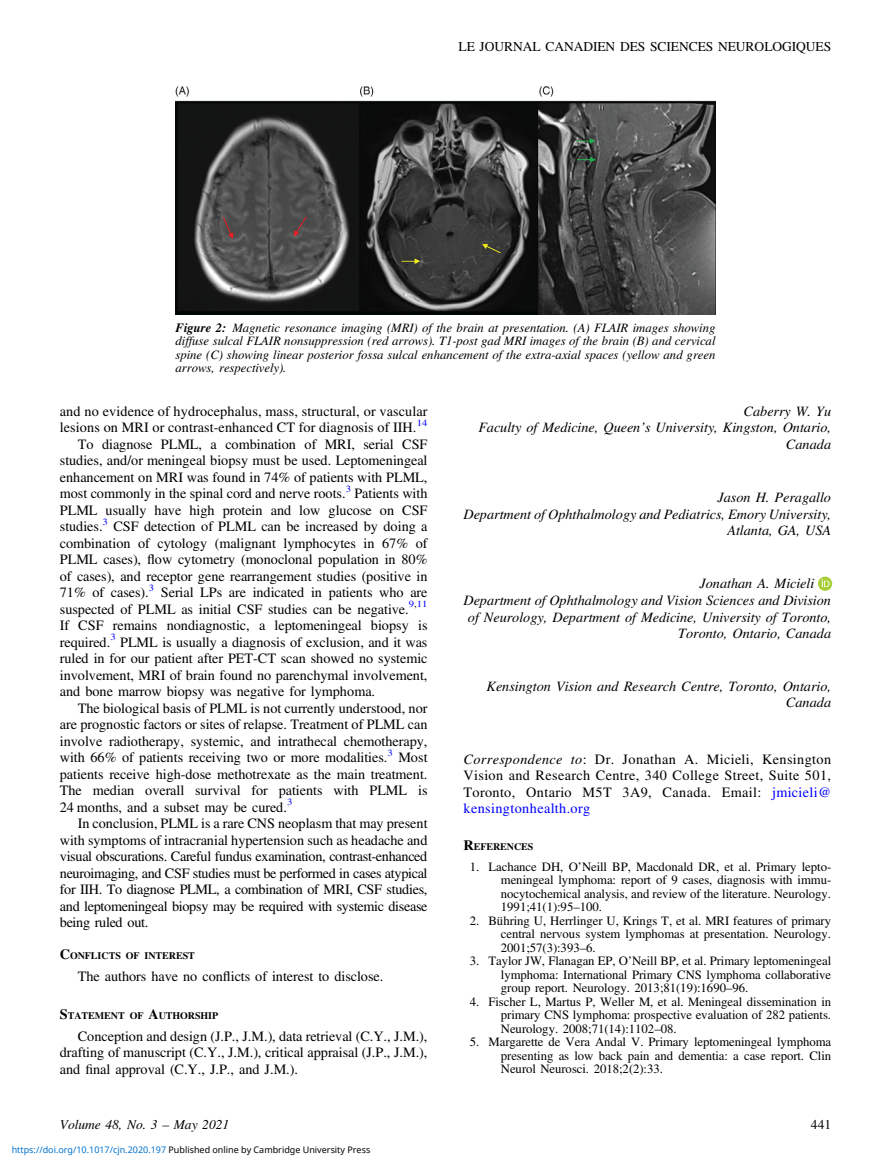
<style>
.page{position:relative;width:891px;height:1174px;background:#fff}
.page>*{position:absolute;margin:0;border:0;box-sizing:border-box;transform-origin:0 0}
.t1{font:14.25px/16.5px "Adv O Tf 9433 e 2 d";color:#000;text-align:justify}
.t2{font:14.25px/16.5px "Adv O Tb 4 af 3 d 5 d.I";color:#000;text-align:right}
.t3{font:14.25px "Adv O Tf 9433 e 2 d";letter-spacing:-.02em;color:#000}
.t4{font:13.5px "Adv O Tf 9433 e 2 d";color:#000}
.t5{font:13.5px "Adv O Tb 4 af 3 d 5 d.I";color:#000}
.t6{font:12.75px/13.5px "Adv O Tf 9433 e 2 d";color:#000;text-align:justify}
.t7{font:12.75px/13.5px "Adv O Tb 4 af 3 d 5 d.I";color:#000;text-align:justify}
.t8{font:9.9px "Adv OT9 d 60 b 855.B";color:#000}
.t9{font:9px "Noto Sans";color:#000}
.s1{font-family:"Adv OT564 e 738 a.BI"}
.s2{font-family:"Adv O Tf 9433 e 2 d+fb"}
.s3{font-size:14.25px}
.s4{font-style:inherit}
.s5{font-family:"Adv O Tb 4 af 3 d 5 d.I"}
.s6{color:#00f}
.s7{color:#0172cf}
</style>
<div class="page">
<svg style="left:818px;top:577px;width:14px;height:14px"></svg>
<svg style="left:822px;top:579px;width:7px;height:8px"></svg>
<img style="left:176px;top:86px;width:539px;height:229px">
<p class="t4" style="left:459px;top:42px;width:374px">LE JOURNAL CANADIEN DES SCIENCES NEUROLOGIQUES</p>
<p class="t7" style="left:176px;top:322px;width:541px"><span class="s1">Figure 2:</span> Magnetic resonance imaging (MRI) of the brain at presentation. (A) FLAIR images showing diffuse sulcal FLAIR nonsuppression (red arrows). T1-post gad MRI images of the brain (B) and cervical spine (C) showing linear posterior fossa sulcal enhancement of the extra-axial spaces (yellow and green arrows, respectively).</p>
<p class="t1" style="left:60px;top:404px;width:369px">and no evidence of hydrocephalus, mass, structural, or vascular</p>
<p class="t1" style="left:60px;top:421px;width:369px">lesions on MRI or contrast-enhanced CT for diagnosis of IIH.<sup>14</sup></p>
<p class="t1" style="left:78px;top:437px;width:351px">To diagnose PLML, a combination of MRI, serial CSF</p>
<p class="t1" style="left:60px;top:454px;width:369px">studies, and/or meningeal biopsy must be used. Leptomeningeal</p>
<p class="t1" style="left:60px;top:470px;width:369px">enhancement on MRI was found in 74% of patients with PLML,</p>
<p class="t1" style="left:60px;top:487px;width:369px">most commonly in the spinal cord and nerve roots.<sup>3</sup> Patients with</p>
<p class="t1" style="left:60px;top:503px;width:369px">PLML usually have high protein and low glucose on CSF</p>
<p class="t1" style="left:60px;top:520px;width:369px">studies.<sup>3</sup> CSF detection of PLML can be increased by doing a</p>
<p class="t1" style="left:60px;top:536px;width:369px">combination of cytology (malignant lymphocytes in 67% of</p>
<p class="t1" style="left:60px;top:553px;width:369px">PLML cases), <span class="s2">fl</span>ow cytometry (monoclonal population in 80%</p>
<p class="t1" style="left:60px;top:569px;width:369px">of cases), and receptor gene rearrangement studies (positive in</p>
<p class="t1" style="left:60px;top:586px;width:369px">71% of cases).<sup>3</sup> Serial LPs are indicated in patients who are</p>
<p class="t1" style="left:60px;top:602px;width:369px">suspected of PLML as initial CSF studies can be negative.<sup>9</sup><sup>,</sup><sup>11</sup></p>
<p class="t1" style="left:60px;top:619px;width:369px">If CSF remains nondiagnostic, a leptomeningeal biopsy is</p>
<p class="t1" style="left:60px;top:635px;width:369px">required.<sup>3</sup> PLML is usually a diagnosis of exclusion, and it was</p>
<p class="t1" style="left:60px;top:652px;width:369px">ruled in for our patient after PET-CT scan showed no systemic</p>
<p class="t1" style="left:60px;top:668px;width:369px">involvement, MRI of brain found no parenchymal involvement,</p>
<p class="t1" style="left:60px;top:685px;width:317px">and bone marrow biopsy was negative for lymphoma.</p>
<p class="t1" style="left:78px;top:701px;width:351px">The biological basis of PLML is not currently understood, nor</p>
<p class="t1" style="left:60px;top:718px;width:369px">are prognostic factors or sites of relapse. Treatment of PLML can</p>
<p class="t1" style="left:60px;top:734px;width:369px">involve radiotherapy, systemic, and intrathecal chemotherapy,</p>
<p class="t1" style="left:60px;top:751px;width:369px">with 66% of patients receiving two or more modalities.<sup>3</sup> Most</p>
<p class="t1" style="left:60px;top:767px;width:369px">patients receive high-dose methotrexate as the main treatment.</p>
<p class="t1" style="left:60px;top:784px;width:369px">The median overall survival for patients with PLML is</p>
<p class="t1" style="left:60px;top:800px;width:234px">24 months, and a subset may be cured.<sup>3</sup></p>
<p class="t1" style="left:78px;top:817px;width:351px">In conclusion, PLML is a rare CNS neoplasm that may present</p>
<p class="t1" style="left:60px;top:833px;width:369px">with symptoms of intracranial hypertension such as headache and</p>
<p class="t3" style="left:60px;top:852px;width:369px">visual obscurations. Careful fundus examination, contrast-enhanced</p>
<p class="t3" style="left:60px;top:868px;width:369px">neuroimaging, and CSF studies must be performed in cases atypical</p>
<p class="t3" style="left:60px;top:885px;width:369px">for IIH. To diagnose PLML, a combination of MRI, CSF studies,</p>
<p class="t3" style="left:60px;top:901px;width:369px">and leptomeningeal biopsy may be required with systemic disease</p>
<p class="t1" style="left:60px;top:916px;width:90px">being ruled out.</p>
<p class="t8" style="left:60px;top:952px;width:136px"><span class="s3">C</span>ONFLICTS OF INTEREST</p>
<p class="t1" style="left:78px;top:970px;width:307px">The authors have no con<span class="s2">fl</span>icts of interest to disclose.</p>
<p class="t8" style="left:60px;top:1012px;width:160px"><span class="s3">S</span>TATEMENT OF <span class="s3">A</span>UTHORSHIP</p>
<p class="t1" style="left:60px;top:1029px;width:369px;text-indent:18px">Conception and design (J.P., J.M.), data retrieval (C.Y., J.M.), drafting of manuscript (C.Y., J.M.), critical appraisal (J.P., J.M.), and <span class="s2">fi</span>nal approval (C.Y., J.P., and J.M.).</p>
<p class="t2" style="left:478px;top:404px;width:354px">Caberry W. Yu<br>Faculty of Medicine, Queen<span class="s4">’</span>s University, Kingston, Ontario,<br>Canada</p>
<p class="t2" style="left:463px;top:490px;width:369px">Jason H. Peragallo<br>Department of Ophthalmology and Pediatrics, Emory University,<br>Atlanta, GA, USA</p>
<p class="t2" style="left:700px;top:577px;width:116px">Jonathan A. Micieli</p>
<p class="t2" style="left:463px;top:593px;width:369px">Department of Ophthalmology and Vision Sciences and Division</p>
<p class="t2" style="left:468px;top:610px;width:365px">of Neurology, Department of Medicine, University of Toronto,</p>
<p class="t2" style="left:678px;top:626px;width:154px">Toronto, Ontario, Canada</p>
<p class="t2" style="left:487px;top:679px;width:346px">Kensington Vision and Research Centre, Toronto, Ontario,<br>Canada</p>
<p class="t1" style="left:463px;top:752px;width:369px"><span class="s5">Correspondence to</span>: Dr. Jonathan A. Micieli, Kensington Vision and Research Centre, 340 College Street, Suite 501, Toronto, Ontario M5T 3A9, Canada. Email: <span class="s6">jmicieli@ kensingtonhealth.org</span></p>
<p class="t8" style="left:463px;top:844px;width:71px"><span class="s3">R</span>EFERENCES</p>
<p class="t6" style="left:501px;top:861px;width:332px;text-indent:-31px">1. Lachance DH, O<span class="s4">’</span>Neill BP, Macdonald DR, et al. Primary lepto&shy;meningeal lymphoma: report of 9 cases, diagnosis with immu&shy;nocytochemical analysis, and review of the literature. Neurology.<br>1991;41(1):95<span class="s4">–</span>100.</p>
<p class="t6" style="left:501px;top:915px;width:332px;text-indent:-31px">2. Bühring U, Herrlinger U, Krings T, et al. MRI features of primary central nervous system lymphomas at presentation. Neurology.<br>2001;57(3):393<span class="s4">–</span>6.</p>
<p class="t6" style="left:501px;top:955px;width:332px;text-indent:-31px">3. Taylor JW, Flanagan EP, O<span class="s4">’</span>Neill BP, et al. Primary leptomeningeal lymphoma: International Primary CNS lymphoma collaborative group report. Neurology. 2013;81(19):1690<span class="s4">–</span>96.</p>
<p class="t6" style="left:501px;top:996px;width:332px;text-indent:-31px">4. Fischer L, Martus P, Weller M, et al. Meningeal dissemination in primary CNS lymphoma: prospective evaluation of 282 patients.<br>Neurology. 2008;71(14):1102<span class="s4">–</span>08.</p>
<p class="t6" style="left:501px;top:1036px;width:332px;text-indent:-31px">5. Margarette de Vera Andal V. Primary leptomeningeal lymphoma presenting as low back pain and dementia: a case report. Clin Neurol Neurosci. 2018;2(2):33.</p>
<p class="t5" style="left:60px;top:1120px;width:171px">Volume 48, No. 3 <span class="s4">–</span> May 2021</p>
<p class="t4" style="left:811px;top:1120px;width:22px">441</p>
<p class="t9" style="left:12px;top:1143px;width:360px"><span class="s7">https://doi.org/10.1017/cjn.2020.197</span> Published online by Cambridge University Press</p>
</div>
